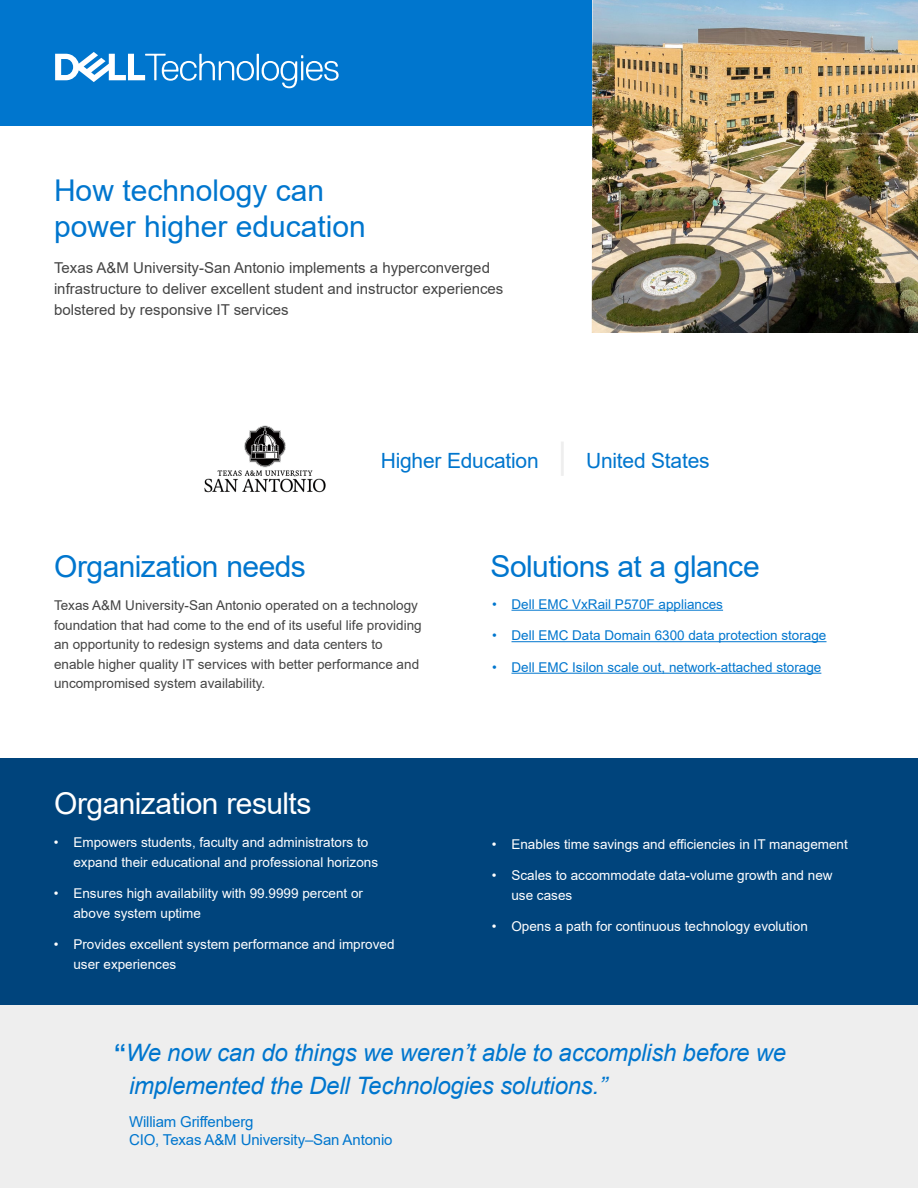
<style>
.page{position:relative;width:918px;height:1188px;background:#fff}
.page>*{position:absolute;margin:0;border:0;box-sizing:border-box;transform-origin:0 0}
.t1{font:30px/36px "Arial";color:#0076ce}
.t2{font:30px "Arial";letter-spacing:-.015em;color:#fff}
.t3{font:30px "Arial";letter-spacing:-.02em;color:#0076ce}
.t4{font:italic 24px/33px "Arial";letter-spacing:-.01em;color:#0076ce}
.t5{font:21px "Arial";letter-spacing:-.01em;color:#0076ce}
.t6{font:15px/21px "Arial";color:#444}
.t7{font:15px/18px "Arial";letter-spacing:-.01em;color:#0076ce}
.t8{font:13.5px/19.5px "Arial";color:#fff}
.t9{font:13.5px/19.5px "Arial";color:#444}
.t10{font:13.5px "Arial";color:#0076ce}
.s1{font-size:36px;color:#eee}
.s2{font-weight:700;font-style:normal}
</style>
<div class="page">
<div style="left:0;top:0;width:592px;height:126px;background:#0076ce"></div>
<svg style="left:55px;top:52px;width:284px;height:36px"></svg>
<img style="left:592px;top:0;width:326px;height:333px">
<div style="left:0;top:927px;width:459px;height:261px;background:#eee"></div>
<div style="left:459px;top:927px;width:459px;height:261px;background:#eee"></div>
<div style="left:0;top:759px;width:918px;height:246px;background:#00447c"></div>
<hr style="left:512px;top:610px;width:211px;height:1px;background:#0076ce">
<hr style="left:512px;top:641px;width:314px;height:1px;background:#0076ce">
<hr style="left:512px;top:673px;width:309px;height:1px;background:#0076ce">
<img style="left:204px;top:425px;width:122px;height:68px">
<h1 class="t1" style="left:54px;top:172px;width:313px">How technology can power higher education</h1>
<p class="t6" style="left:54px;top:257px;width:451px">Texas A&amp;M University-San Antonio implements a hyperconverged infrastructure to deliver excellent student and instructor experiences bolstered by responsive IT services</p>
<h3 class="t5" style="left:381px;top:446px;width:330px">Higher Education <span class="s1">|</span> United States</h3>
<h1 class="t1" style="left:54px;top:548px;width:253px">Organization needs</h1>
<p class="t9" style="left:54px;top:596px;width:369px">Texas A&amp;M University-San Antonio operated on a technology foundation that had come to the end of its useful life providing an opportunity to redesign systems and data centers to enable higher quality IT services with better performance and uncompromised system availability.</p>
<h1 class="t2" style="left:54px;top:782px;width:259px">Organization results</h1>
<p class="t8" style="left:73px;top:833px;width:306px;text-indent:-19px">• Empowers students, faculty and administrators to expand their educational and professional horizons</p>
<p class="t8" style="left:73px;top:884px;width:291px;text-indent:-19px">• Ensures high availability with 99.9999 percent or above system uptime</p>
<p class="t8" style="left:73px;top:935px;width:323px;text-indent:-19px">• Provides excellent system performance and improved user experiences</p>
<h1 class="t3" style="left:490px;top:546px;width:271px">Solutions at a glance</h1>
<p class="t10" style="left:492px;top:595px;width:233px">• Dell EMC VxRail P570F appliances</p>
<p class="t10" style="left:492px;top:626px;width:336px">• Dell EMC Data Domain 6300 data protection storage</p>
<p class="t10" style="left:492px;top:658px;width:331px">• Dell EMC Isilon scale out, network-attached storage</p>
<p class="t8" style="left:492px;top:834px;width:357px">• Enables time savings and efficiencies in IT management</p>
<p class="t8" style="left:511px;top:866px;width:323px;text-indent:-19px">• Scales to accommodate data-volume growth and new use cases</p>
<p class="t8" style="left:492px;top:917px;width:317px">• Opens a path for continuous technology evolution</p>
<h2 class="t4" style="left:129px;top:1036px;width:659px;text-indent:-15px"><span class="s2">“</span>We now can do things we weren’t able to accomplish before we implemented the Dell Technologies solutions.”</h2>
<p class="t7" style="left:129px;top:1113px;width:265px">William Griffenberg<br>CIO, Texas A&amp;M University–San Antonio</p>
</div>
